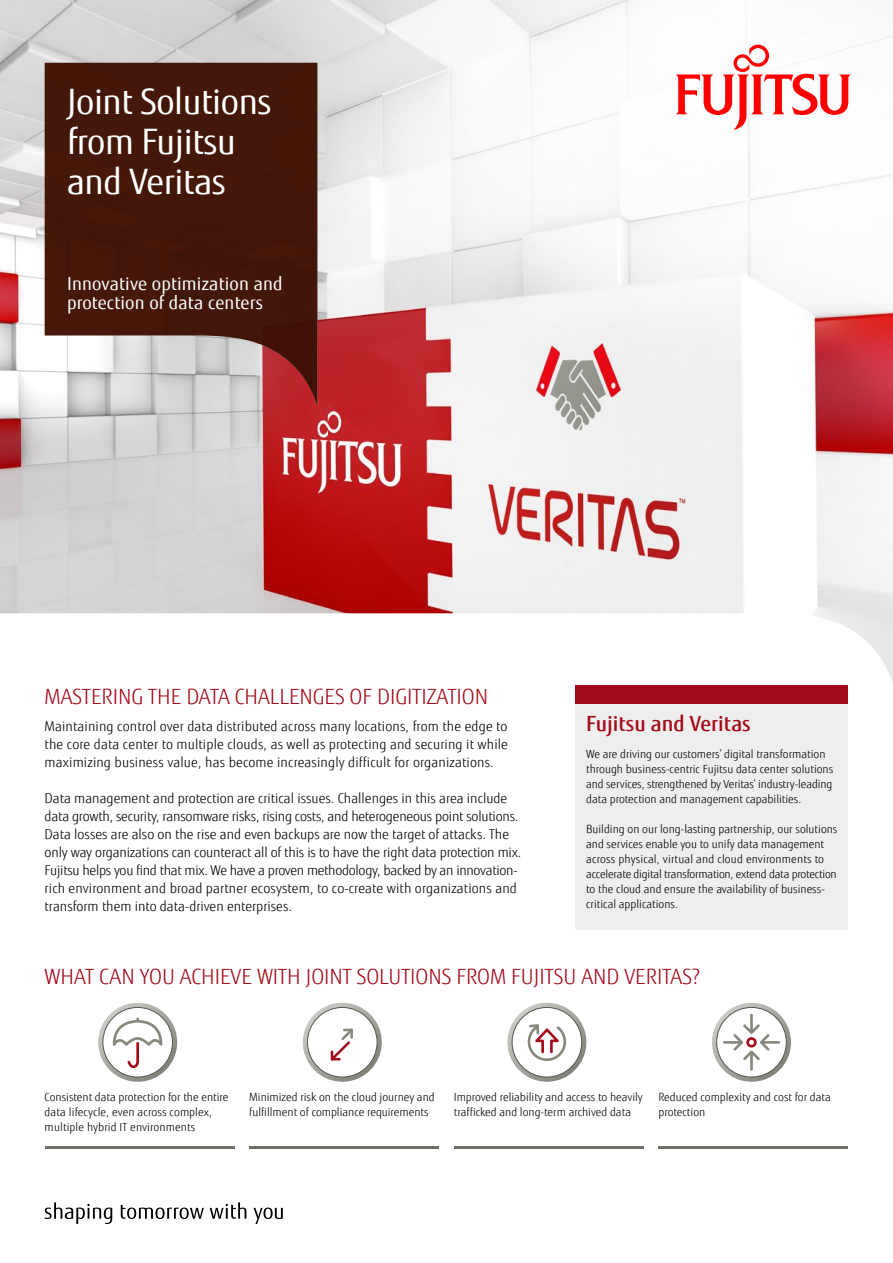
<style>
.page{position:relative;width:893px;height:1263px;background:#fff}
.page>*{position:absolute;margin:0;border:0;box-sizing:border-box;transform-origin:0 0}
.t1{font:35.1px/40px "Fujitsu Sans";letter-spacing:-.01em;color:#fff}
.t2{font:300 21px "Fujitsu Sans";color:#a30b1a}
.t3{font:500 21px "Fujitsu Sans";color:#a30b1a}
.t4{font:18px/19.2px "Fujitsu Sans";letter-spacing:.01em;color:#fff}
.t5{font:300 13.5px/18px "Fujitsu Sans";letter-spacing:-.005em;color:#000;text-align:justify}
.t6{font:300 11.25px/15px "Fujitsu Sans";color:#000}
</style>
<div class="page">
<div style="left:575px;top:699px;width:273px;height:230px;background:#eee"></div>
<div style="left:575px;top:686px;width:273px;height:18px;background:#a30b1a"></div>
<svg style="left:45px;top:1202px;width:67px;height:22px"></svg>
<svg style="left:121px;top:1205px;width:83px;height:14px"></svg>
<svg style="left:210px;top:1202px;width:36px;height:17px"></svg>
<svg style="left:253px;top:1207px;width:30px;height:17px"></svg>
<img style="left:0;top:0;width:893px;height:683px">
<svg style="left:45px;top:63px;width:272px;height:342px;background:#5e362b"></svg>
<svg style="left:676px;top:45px;width:175px;height:85px"></svg>
<hr style="left:45px;top:1146px;width:190px;height:2px;background:#706f67">
<svg style="left:98px;top:1003px;width:79px;height:79px"></svg>
<div style="left:103px;top:1007px;width:69px;height:70px;background:#fff;border-radius:50%"></div>
<div style="left:103px;top:1007px;width:70px;height:70px;border:1px solid #57564f;border-radius:50%"></div>
<svg style="left:113px;top:1017px;width:49px;height:51px"></svg>
<hr style="left:249px;top:1146px;width:190px;height:2px;background:#706f67">
<svg style="left:303px;top:1003px;width:79px;height:79px"></svg>
<div style="left:307px;top:1007px;width:70px;height:70px;background:#fff;border-radius:50%"></div>
<div style="left:307px;top:1007px;width:70px;height:70px;border:1px solid #57564f;border-radius:50%"></div>
<svg style="left:331px;top:1029px;width:22px;height:31px"></svg>
<hr style="left:454px;top:1146px;width:190px;height:2px;background:#706f67">
<svg style="left:507px;top:1003px;width:79px;height:79px"></svg>
<div style="left:512px;top:1007px;width:70px;height:70px;background:#fff;border-radius:50%"></div>
<div style="left:512px;top:1007px;width:70px;height:70px;border:1px solid #57564f;border-radius:50%"></div>
<svg style="left:527px;top:1024px;width:40px;height:37px"></svg>
<hr style="left:658px;top:1146px;width:190px;height:2px;background:#706f67">
<svg style="left:712px;top:1003px;width:79px;height:79px"></svg>
<div style="left:717px;top:1007px;width:69px;height:70px;background:#fff;border-radius:50%"></div>
<div style="left:716px;top:1007px;width:71px;height:70px;border:1px solid #57564f;border-radius:50%"></div>
<svg style="left:723px;top:1014px;width:57px;height:57px"></svg>
<h1 class="t1" style="left:67px;top:81px;width:206px">Joint Solutions from Fujitsu and Veritas</h1>
<h3 class="t4" style="left:67px;top:274px;width:217px">Innovative optimization and protection of data centers</h3>
<h2 class="t2" style="left:45px;top:684px;width:445px">MASTERING THE DATA CHALLENGES OF DIGITIZATION</h2>
<p class="t5" style="left:45px;top:717px;width:465px">Maintaining control over data distributed across many locations, from the edge to the core data center to multiple clouds, as well as protecting and securing it while maximizing business value, has become increasingly difficult for organizations.</p>
<p class="t5" style="left:45px;top:789px;width:478px;text-align:left">Data management and protection are critical issues. Challenges in this area include data growth, security, ransomware risks, rising costs, and heterogeneous point solutions.<br>Data losses are also on the rise and even backups are now the target of attacks. The only way organizations can counteract all of this is to have the right data protection mix.<br>Fujitsu helps you find that mix. We have a proven methodology, backed by an innovation&shy;rich environment and broad partner ecosystem, to co-create with organizations and transform them into data-driven enterprises.</p>
<h2 class="t3" style="left:586px;top:710px;width:166px">Fujitsu and Veritas</h2>
<p class="t6" style="left:586px;top:746px;width:249px">We are driving our customers’ digital transformation through business-centric Fujitsu data center solutions and services, strengthened by Veritas’ industry-leading data protection and management capabilities.</p>
<p class="t6" style="left:586px;top:821px;width:253px">Building on our long-lasting partnership, our solutions and services enable you to unify data management across physical, virtual and cloud environments to accelerate digital transformation, extend data protection to the cloud and ensure the availability of business&shy;critical applications.</p>
<h2 class="t2" style="left:45px;top:963px;width:657px">WHAT CAN YOU ACHIEVE WITH JOINT SOLUTIONS FROM FUJITSU AND VERITAS?</h2>
<p class="t6" style="left:45px;top:1089px;width:185px">Consistent data protection for the entire data lifecycle, even across complex, multiple hybrid IT environments</p>
<p class="t6" style="left:249px;top:1089px;width:187px">Minimized risk on the cloud journey and fulfillment of compliance requirements</p>
<p class="t6" style="left:454px;top:1089px;width:190px">Improved reliability and access to heavily trafficked and long-term archived data</p>
<p class="t6" style="left:658px;top:1089px;width:174px">Reduced complexity and cost for data protection</p>
</div>
